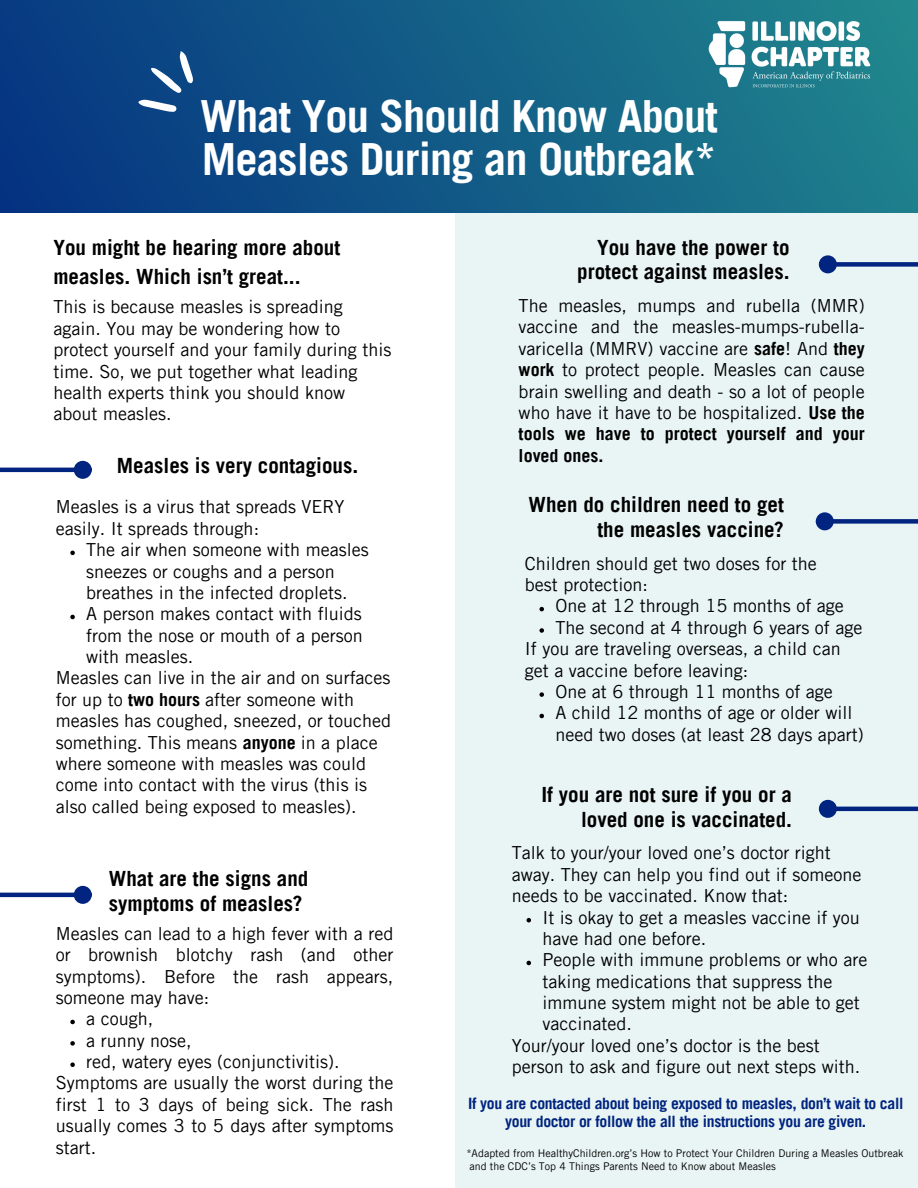
<style>
.page{position:relative;width:918px;height:1188px;background:#fff}
.page>*{position:absolute;margin:0;border:0;box-sizing:border-box;transform-origin:0 0}
.t1{font:700 44.4px/43.2px "Trade Gothic LT Pro";letter-spacing:-.02em;color:#fff}
.t2{font:700 21px/24.8px "Trade Gothic LT Pro";color:#000;text-align:right}
.t3{font:18px/21.3px "Trade Gothic LT Pro";color:#000}
.t4{font:700 15.75px/18px "Trade Gothic LT Pro";letter-spacing:-.02em;color:#00247f;text-align:center}
.t5{font:10.65px "Trade Gothic LT Pro";color:#000}
.s1{font-weight:700}
</style>
<div class="page">
<div style="left:455px;top:192px;width:463px;height:996px;background:#e9f5f4"></div>
<div style="left:0;top:0;width:918px;height:213px;background:linear-gradient(to right,#063581,#20848d)"></div>
<svg style="left:138px;top:51px;width:55px;height:61px"></svg>
<div style="left:836px;top:262px;width:82px;height:5px;background:#00247f"></div>
<div style="left:821px;top:258px;width:14px;height:13px;background:#00247f;border-radius:50%"></div>
<div style="left:819px;top:255px;width:18px;height:18px;border:4px solid #00247f;border-radius:50%"></div>
<div style="left:833px;top:519px;width:85px;height:5px;background:#00247f"></div>
<div style="left:818px;top:515px;width:14px;height:13px;background:#00247f;border-radius:50%"></div>
<div style="left:816px;top:512px;width:18px;height:18px;border:4px solid #00247f;border-radius:50%"></div>
<hr style="left:0;top:468px;width:75px;height:4px;background:#00247f">
<div style="left:76px;top:463px;width:14px;height:14px;background:#00247f;border-radius:50%"></div>
<div style="left:74px;top:461px;width:18px;height:18px;border:4px solid #00247f;border-radius:50%"></div>
<hr style="left:0;top:893px;width:75px;height:4px;background:#00247f">
<div style="left:76px;top:888px;width:14px;height:14px;background:#00247f;border-radius:50%"></div>
<div style="left:74px;top:886px;width:18px;height:18px;border:4px solid #00247f;border-radius:50%"></div>
<hr style="left:836px;top:807px;width:82px;height:4px;background:#00247f">
<div style="left:821px;top:802px;width:14px;height:14px;background:#00247f;border-radius:50%"></div>
<div style="left:819px;top:800px;width:18px;height:18px;border:4px solid #00247f;border-radius:50%"></div>
<img style="left:708px;top:19px;width:162px;height:71px">
<svg style="left:70px;top:1020px;width:5px;height:4px"></svg>
<svg style="left:70px;top:1041px;width:5px;height:5px"></svg>
<svg style="left:70px;top:1062px;width:5px;height:5px"></svg>
<svg style="left:70px;top:551px;width:5px;height:4px"></svg>
<svg style="left:70px;top:615px;width:5px;height:4px"></svg>
<svg style="left:539px;top:607px;width:5px;height:4px"></svg>
<svg style="left:539px;top:628px;width:5px;height:5px"></svg>
<svg style="left:539px;top:692px;width:5px;height:5px"></svg>
<svg style="left:539px;top:714px;width:5px;height:4px"></svg>
<svg style="left:527px;top:918px;width:4px;height:4px"></svg>
<svg style="left:527px;top:961px;width:4px;height:4px"></svg>
<h1 class="t1" style="left:200px;top:100px;width:519px">What You Should Know About<br>Measles During an Outbreak*</h1>
<h3 class="t2" style="left:53px;top:236px;width:288px;line-height:29.2px;text-align:left">You might be hearing more about measles. Which isn’t great...</h3>
<p class="t3" style="left:54px;top:299px;width:339px">This is because measles is spreading again. You may be wondering how to protect yourself and your family during this time. So, we put together what leading health experts think you should know about measles.</p>
<h2 class="t2" style="left:117px;top:456px;width:243px">Measles is very contagious.</h2>
<p class="t3" style="left:56px;top:499px;width:290px">Measles is a virus that spreads VERY easily. It spreads through:</p>
<p class="t3" style="left:86px;top:542px;width:284px">The air when someone with measles sneezes or coughs and a person breathes in the infected droplets.</p>
<h2 class="t3" style="left:86px;top:606px;width:278px;text-align:justify">A person makes contact with fluids from the nose or mouth of a person with measles.</h2>
<h3 class="t3" style="left:56px;top:670px;width:337px">Measles can live in the air and on surfaces for up to <span class="s1">two hours</span> after someone with measles has coughed, sneezed, or touched something. This means <span class="s1">anyone</span> in a place where someone with measles was could come into contact with the virus (this is also called being exposed to measles).</h3>
<h2 class="t2" style="left:109px;top:869px;width:201px;text-align:left">What are the signs and symptoms of measles?</h2>
<h3 class="t3" style="left:56px;top:925px;width:339px;text-align:justify">Measles can lead to a high fever with a red or brownish blotchy rash (and other symptoms). Before the rash appears, someone may have:</h3>
<h2 class="t3" style="left:86px;top:1011px;width:69px">a cough,</h2>
<h3 class="t3" style="left:86px;top:1032px;width:107px">a runny nose,</h3>
<p class="t3" style="left:86px;top:1053px;width:255px">red, watery eyes (conjunctivitis).</p>
<p class="t3" style="left:56px;top:1075px;width:339px;text-align:justify">Symptoms are usually the worst during the first 1 to 3 days of being sick. The rash usually comes 3 to 5 days after symptoms start.</p>
<p class="t2" style="left:577px;top:238px;width:214px">You have the power to protect against measles.</p>
<p class="t3" style="left:519px;top:297px;width:348px;text-align:justify">The measles, mumps and rubella (MMR) vaccine and the measles-mumps-rubella&shy;varicella (MMRV) vaccine are <span class="s1">safe</span>! And <span class="s1">they work</span> to protect people. Measles can cause brain swelling and death - so a lot of people who have it have to be hospitalized. <span class="s1">Use the tools we have to protect yourself and your loved ones.</span></p>
<p class="t2" style="left:529px;top:495px;width:257px">When do children need to get the measles vaccine?</p>
<h3 class="t3" style="left:525px;top:555px;width:293px">Children should get two doses for the best protection:</h3>
<h4 class="t3" style="left:555px;top:598px;width:290px">One at 12 through 15 months of age</h4>
<p class="t3" style="left:555px;top:619px;width:308px">The second at 4 through 6 years of age</p>
<p class="t3" style="left:525px;top:641px;width:317px">If you are traveling overseas, a child can get a vaccine before leaving:</p>
<h2 class="t3" style="left:555px;top:683px;width:279px">One at 6 through 11 months of age</h2>
<h3 class="t3" style="left:555px;top:705px;width:310px">A child 12 months of age or older will need two doses (at least 28 days apart)</h3>
<h2 class="t2" style="left:541px;top:785px;width:252px">If you are not sure if you or a loved one is vaccinated.</h2>
<h3 class="t3" style="left:512px;top:845px;width:351px">Talk to your/your loved one’s doctor right away. They can help you find out if someone needs to be vaccinated. Know that:</h3>
<p class="t3" style="left:542px;top:909px;width:319px">It is okay to get a measles vaccine if you have had one before.</p>
<p class="t3" style="left:542px;top:952px;width:326px">People with immune problems or who are taking medications that suppress the immune system might not be able to get vaccinated.</p>
<h3 class="t3" style="left:512px;top:1037px;width:350px">Your/your loved one’s doctor is the best person to ask and figure out next steps with.</h3>
<p class="t4" style="left:468px;top:1096px;width:437px">If you are contacted about being exposed to measles, don’t wait to call your doctor or follow the all the instructions you are given.</p>
<h3 class="t5" style="left:466px;top:1149px;width:439px">*Adapted from HealthyChildren.org’s How to Protect Your Children During a Measles Outbreak</h3>
<p class="t5" style="left:470px;top:1162px;width:308px">and the CDC’s Top 4 Things Parents Need to Know about Measles</p>
</div>
